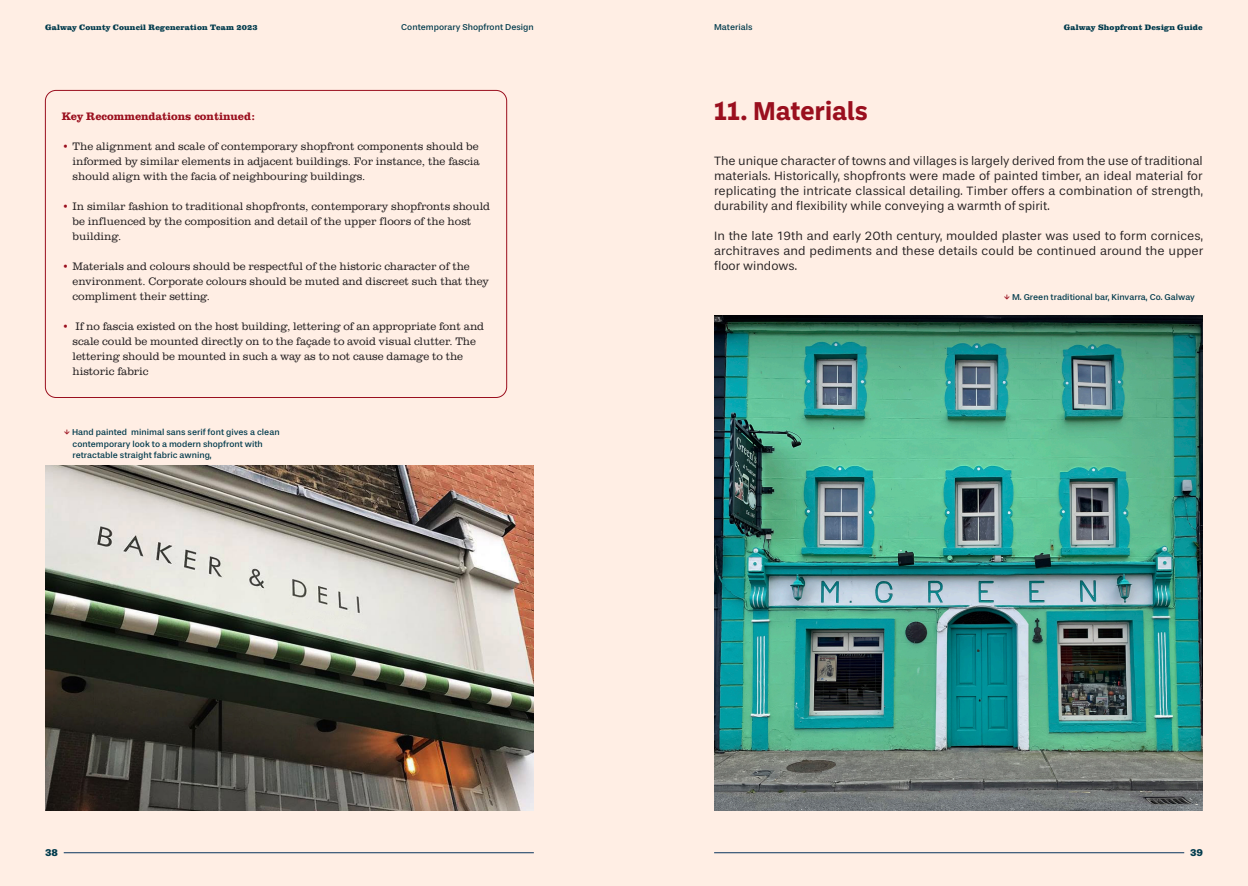
<style>
.page{position:relative;width:1248px;height:886px;background:#fff}
.page>*{position:absolute;margin:0;border:0;box-sizing:border-box;transform-origin:0 0}
.t1{font:700 26.25px "Ballinger";color:#9a0f1e}
.body_sans_no_indent{font:12.5px/15px "Stevie Sans";color:#231f20;text-align:justify}
.body_serif{font:300 11.25px/15px "Clarendon URW";color:#231f20}
.body_serif-2{font:700 11.25px "Clarendon URW";color:#9a0f1e}
.t2{font:900 10px "Stevie Sans";color:#003b4d}
.margin{font:8.75px/11.2px "Stevie Sans";color:#003b4d}
.t3{font:700 expanded 8.12px "Clarendon URW";letter-spacing:.02em;color:#003b4d}
.s1{color:#9a0f1e}
</style>
<div class="page">
<div style="left:0;top:0;width:1247px;height:886px;background:#ffeee4"></div>
<hr style="left:714px;top:852px;width:470px;height:1px;background:#0a355e">
<hr style="left:64px;top:852px;width:470px;height:1px;background:#0a355e">
<img style="left:45px;top:465px;width:489px;height:346px">
<img style="left:714px;top:315px;width:488px;height:496px">
<div style="left:45px;top:90px;width:462px;height:308px;border:1px solid #9a0f1e;border-radius:11px"></div>
<p class="margin" style="left:401px;top:21px;width:134px">Contemporary Shopfront Design</p>
<p class="margin" style="left:714px;top:21px;width:40px">Materials</p>
<p class="t3" style="left:45px;top:21px;width:214px">Galway County Council Regeneration Team 2023</p>
<p class="t3" style="left:1063px;top:21px;width:141px">Galway Shopfront Design Guide</p>
<p class="body_serif-2" style="left:62px;top:108px;width:194px">Key Recommendations continued:</p>
<p class="body_serif" style="left:73px;top:138px;width:408px;text-align:justify;text-indent:-11px"><span class="s1">•</span> The alignment and scale of contemporary shopfront components should be informed by similar elements in adjacent buildings. For instance, the fascia should align with the facia of neighbouring buildings.</p>
<p class="body_serif" style="left:73px;top:198px;width:419px;text-indent:-11px"><span class="s1">•</span> In similar fashion to traditional shopfronts, contemporary shopfronts should be influenced by the composition and detail of the upper floors of the host building.</p>
<p class="body_serif" style="left:73px;top:258px;width:418px;text-indent:-11px"><span class="s1">•</span> Materials and colours should be respectful of the historic character of the environment. Corporate colours should be muted and discreet such that they compliment their setting.</p>
<p class="body_serif" style="left:73px;top:319px;width:413px;text-indent:-11px"><span class="s1">•</span> If no fascia existed on the host building, lettering of an appropriate font and scale could be mounted directly on to the façade to avoid visual clutter. The lettering should be mounted in such a way as to not cause damage to the historic fabric</p>
<p class="margin" style="left:73px;top:427px;width:208px;text-indent:-9px"><span class="s1">ˆ_</span> Hand painted minimal sans serif font gives a clean contemporary look to a modern shopfront with retractable straight fabric awning,</p>
<p class="t1" style="left:714px;top:93px;width:155px">11. Materials</p>
<p class="body_sans_no_indent" style="left:714px;top:154px;width:490px">The unique character of towns and villages is largely derived from the use of traditional materials. Historically, shopfronts were made of painted timber, an ideal material for replicating the intricate classical detailing. Timber offers a combination of strength, durability and flexibility while conveying a warmth of spirit.</p>
<p class="body_sans_no_indent" style="left:714px;top:229px;width:490px">In the late 19th and early 20th century, moulded plaster was used to form cornices, architraves and pediments and these details could be continued around the upper floor windows.</p>
<p class="margin" style="left:1003px;top:292px;width:193px"><span class="s1">ˆ_</span> M. Green traditional bar, Kinvarra, Co. Galway</p>
<p class="t2" style="left:45px;top:846px;width:14px">38</p>
<p class="t2" style="left:1189px;top:846px;width:14px">39</p>
</div>
